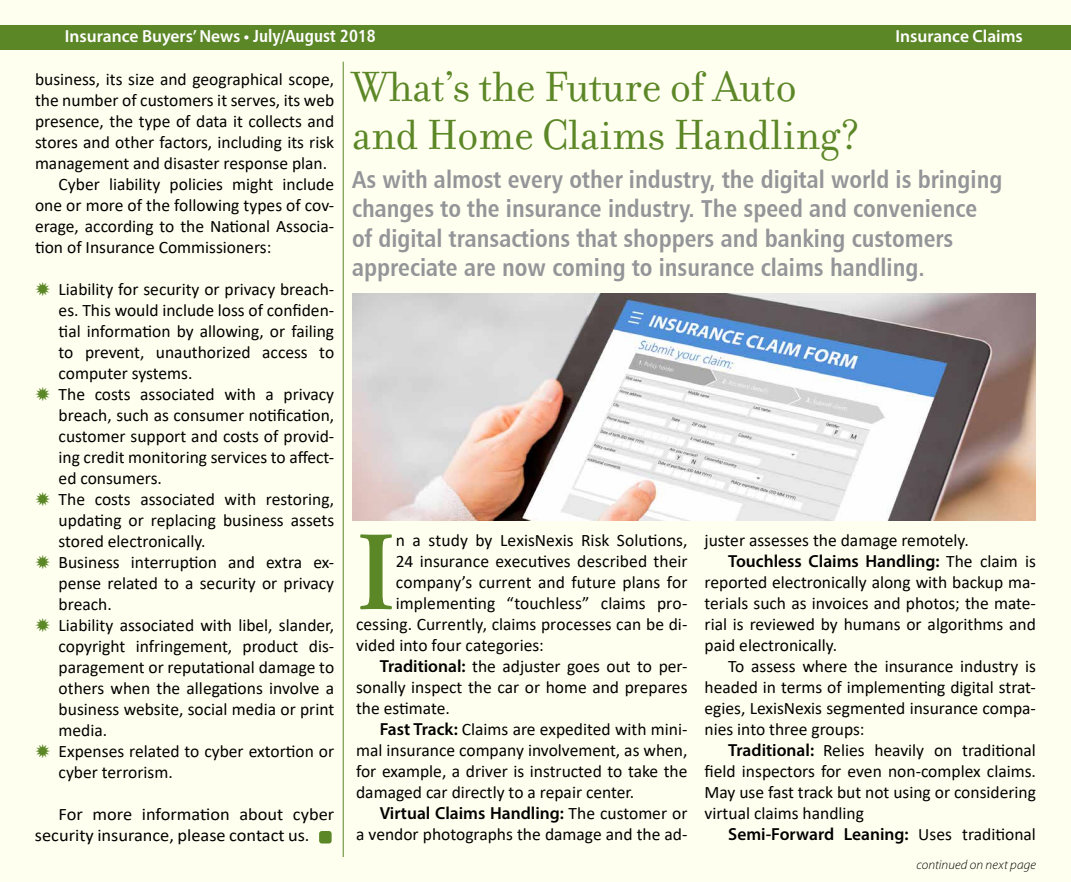
<style>
.page{position:relative;width:1071px;height:882px;background:#fff}
.page>*{position:absolute;margin:0;border:0;box-sizing:border-box;transform-origin:0 0}
.t1{font:600 112.52px "Adobe Garamond Pro";color:#5c8727}
.t2{font:45.5px/47.2px "Filosofia";color:#5c8727}
.t3{font:24.5px/29.4px "Humanist 777 BT Bold Condensed B";color:#939598}
.t4{font:17.5px/21px "Calibri";color:#000;text-align:justify}
.t5{font:600 17.5px "Myriad Pro";color:#000}
.t6{font:17.5px/21px "Calibri";color:#000;scale:1.05 1}
.t7{font:600 17.5px "Myriad Pro";color:#fff}
.t8{font:italic 300 13.12px "Myriad Pro";letter-spacing:.01em;color:#000}
.s1{font-family:"Humanist 777 BT Bold Condensed B";font-weight:400}
.s2{font-family:"Myriad Pro";font-weight:600}
.s3{font-family:"Calibri";font-weight:400}
</style>
<div class="page">
<div style="left:1px;top:1px;width:1070px;height:881px;background:#fffff0"></div>
<div style="left:0;top:25px;width:1071px;height:24px;background:#5c8727"></div>
<hr style="left:343px;top:62px;width:1px;height:795px;background:#5c8727">
<img style="left:352px;top:293px;width:683px;height:228px">
<div style="left:319px;top:831px;width:13px;height:13px;background:#5c8727;border-radius:3px"></div>
<p class="t7" style="left:65px;top:25px;width:313px">Insurance Buyers’ News • <span class="s1">July/August 2018</span></p>
<p class="t7" style="left:895px;top:25px;width:129px">Insurance Claims</p>
<p class="t4" style="left:35px;top:68px;width:301px">business, its size and geographical scope,</p>
<p class="t4" style="left:35px;top:89px;width:301px">the number of customers it serves, its web</p>
<p class="t4" style="left:35px;top:110px;width:301px">presence, the type of data it collects and</p>
<p class="t4" style="left:35px;top:131px;width:301px">stores and other factors, including its risk</p>
<p class="t4" style="left:35px;top:152px;width:294px">management and disaster response plan.</p>
<p class="t4" style="left:59px;top:173px;width:277px">Cyber liability policies might include</p>
<p class="t4" style="left:35px;top:194px;width:301px">one or more of the following types of cov-</p>
<p class="t4" style="left:35px;top:215px;width:301px">erage, according to the National Associa-</p>
<p class="t4" style="left:35px;top:236px;width:238px">tion of Insurance Commissioners:</p>
<p class="t4" style="left:59px;top:278px;width:277px;text-align:left">Liability for security or privacy breach&shy;es. This would include loss of confiden&shy;tial information by allowing, or failing to prevent, unauthorized access to computer systems.<br>The costs associated with a privacy breach, such as consumer notification, customer support and costs of provid&shy;ing credit monitoring services to affect&shy;ed consumers.<br>The costs associated with restoring, updating or replacing business assets stored electronically.<br>Business interruption and extra ex&shy;pense related to a security or privacy breach.<br>Liability associated with libel, slander, copyright infringement, product dis&shy;paragement or reputational damage to others when the allegations involve a business website, social media or print media.<br>Expenses related to cyber extortion or cyber terrorism.</p>
<p class="t6" style="left:35px;top:803px;width:287px;text-indent:24px">For more information about cyber security insurance, please contact us.</p>
<h2 class="t2" style="left:352px;top:64px;width:510px">What’s the Future of Auto and Home Claims Handling?</h2>
<p class="t3" style="left:352px;top:164px;width:652px">As with almost every other industry, the digital world is bringing changes to the insurance industry. The speed and convenience of digital transactions that shoppers and banking customers appreciate are now coming to insurance claims handling.</p>
<h1 class="t1" style="left:356px;top:509px;width:41px">I</h1>
<p class="t4" style="left:396px;top:529px;width:293px">n a study by LexisNexis Risk Solutions,</p>
<p class="t4" style="left:396px;top:550px;width:293px">24 insurance executives described their</p>
<p class="t4" style="left:396px;top:571px;width:293px">company’s current and future plans for</p>
<p class="t4" style="left:396px;top:592px;width:293px">implementing “touchless” claims pro-</p>
<p class="t4" style="left:356px;top:613px;width:333px">cessing. Currently, claims processes can be di-</p>
<p class="t4" style="left:356px;top:634px;width:189px">vided into four categories:</p>
<p class="t4" style="left:380px;top:655px;width:309px"><span class="s2">Traditional:</span> the adjuster goes out to per-</p>
<p class="t4" style="left:356px;top:676px;width:333px">sonally inspect the car or home and prepares</p>
<p class="t4" style="left:356px;top:697px;width:95px">the estimate.</p>
<p class="t4" style="left:380px;top:718px;width:309px"><span class="s2">Fast Track:</span> Claims are expedited with mini-</p>
<p class="t4" style="left:356px;top:739px;width:333px">mal insurance company involvement, as when,</p>
<p class="t4" style="left:356px;top:760px;width:333px">for example, a driver is instructed to take the</p>
<p class="t4" style="left:356px;top:781px;width:280px">damaged car directly to a repair center.</p>
<p class="t5" style="left:380px;top:802px;width:309px">Virtual Claims Handling: <span class="s3">The customer or</span></p>
<p class="t4" style="left:356px;top:823px;width:333px">a vendor photographs the damage and the ad-</p>
<p class="t4" style="left:705px;top:529px;width:266px">juster assesses the damage remotely.</p>
<p class="t5" style="left:728px;top:550px;width:309px">Touchless Claims Handling: <span class="s3">The claim is</span></p>
<p class="t4" style="left:705px;top:571px;width:333px">reported electronically along with backup ma&shy;terials such as invoices and photos; the mate&shy;rial is reviewed by humans or algorithms and paid electronically.</p>
<p class="t4" style="left:705px;top:655px;width:333px;text-indent:24px">To assess where the insurance industry is headed in terms of implementing digital strat&shy;egies, LexisNexis segmented insurance compa&shy;nies into three groups:</p>
<p class="t4" style="left:705px;top:739px;width:333px;text-indent:24px"><span class="s2">Traditional:</span> Relies heavily on traditional field inspectors for even non-complex claims.<br>May use fast track but not using or considering virtual claims handling</p>
<p class="t5" style="left:728px;top:823px;width:309px">Semi-Forward Leaning: <span class="s3">Uses traditional</span></p>
<p class="t8" style="left:916px;top:858px;width:121px">continued on next page</p>
</div>
